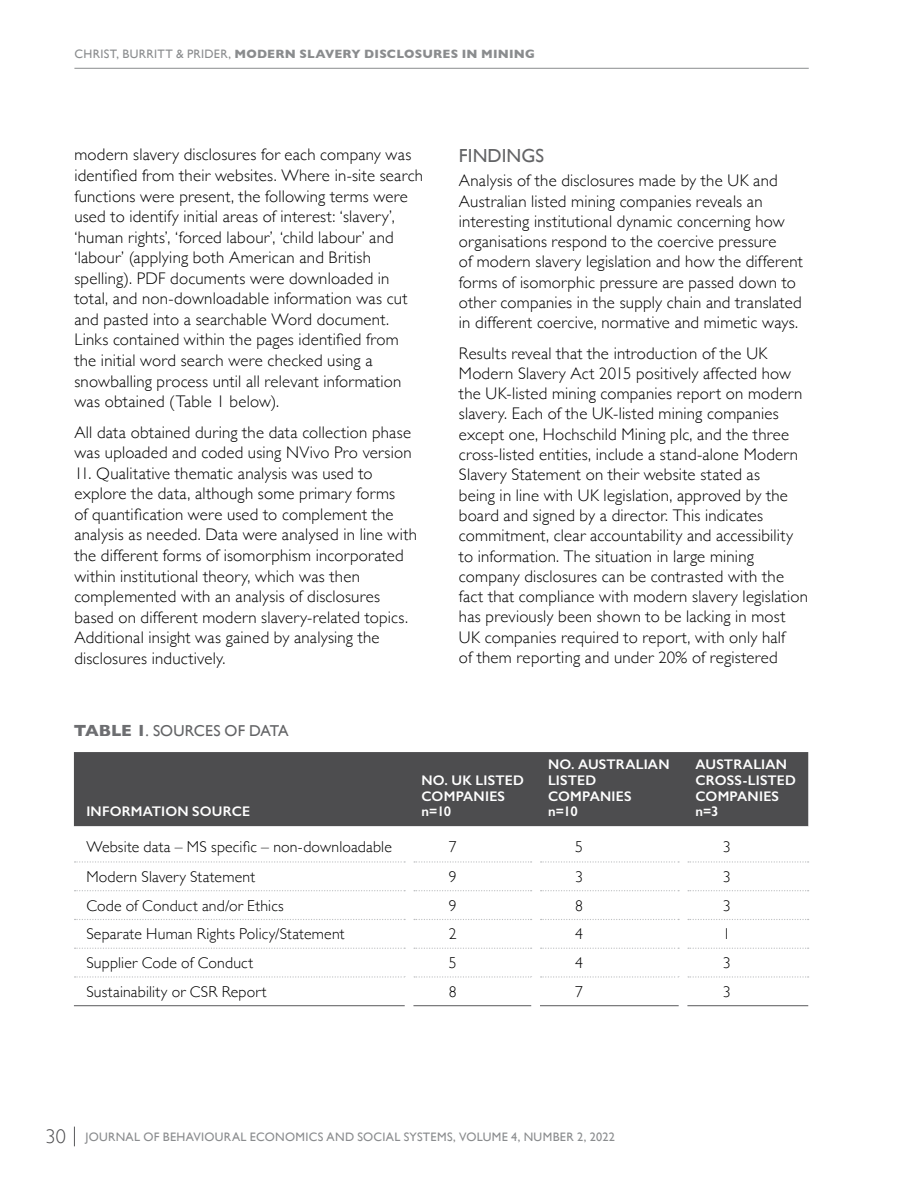
<style>
.page{position:relative;width:908px;height:1191px;background:#fff}
.page>*{position:absolute;margin:0;border:0;box-sizing:border-box;transform-origin:0 0}
.t1{font:18.9px "Gill Sans";letter-spacing:.005em;color:#636466}
.t2{font:300 16.8px/20.5px "Gill Sans";letter-spacing:.015em;color:#000}
.t3{font:300 15.75px "Gill Sans";letter-spacing:.01em;color:#000}
.t4{font:15.75px "Gill Sans";letter-spacing:.005em;color:#636466}
.t5{font:600 14px/15.8px "Gill Sans";letter-spacing:.015em;color:#fff}
.t6{font:12.25px "Gill Sans";letter-spacing:.025em;color:#8a8c8e}
.t7{font:700 12.25px "Gill Sans";letter-spacing:.015em;color:#8a8c8e}
.s1{font-weight:400}
.s2{font-weight:700;font-size:16.45px;color:#6d6e71}
.s3{font-weight:300;font-size:20.12px;color:#4d4d4f}
</style>
<div class="page">
<svg style="left:74px;top:1126px;width:1px;height:20px"></svg>
<hr style="left:74px;top:68px;width:735px;height:1px;background:#8a8c8e">
<div style="left:74px;top:752px;width:734px;height:74px;background:#4d4d4f"></div>
<svg style="left:74px;top:826px;width:734px;height:1px"></svg>
<svg style="left:414px;top:861px;width:118px;height:1px"></svg>
<svg style="left:540px;top:861px;width:139px;height:1px"></svg>
<svg style="left:414px;top:890px;width:118px;height:1px"></svg>
<svg style="left:540px;top:890px;width:139px;height:1px"></svg>
<svg style="left:414px;top:919px;width:118px;height:1px"></svg>
<svg style="left:540px;top:919px;width:139px;height:1px"></svg>
<svg style="left:414px;top:947px;width:118px;height:1px"></svg>
<svg style="left:540px;top:947px;width:139px;height:1px"></svg>
<svg style="left:75px;top:976px;width:330px;height:1px"></svg>
<svg style="left:414px;top:976px;width:118px;height:1px"></svg>
<svg style="left:540px;top:976px;width:139px;height:1px"></svg>
<svg style="left:688px;top:976px;width:120px;height:1px"></svg>
<hr style="left:74px;top:1005px;width:331px;height:1px;background:#58595b">
<hr style="left:413px;top:1005px;width:118px;height:1px;background:#58595b">
<hr style="left:540px;top:1005px;width:139px;height:1px;background:#58595b">
<hr style="left:687px;top:1005px;width:121px;height:1px;background:#58595b">
<svg style="left:688px;top:861px;width:120px;height:1px"></svg>
<svg style="left:688px;top:890px;width:120px;height:1px"></svg>
<svg style="left:688px;top:919px;width:120px;height:1px"></svg>
<svg style="left:688px;top:947px;width:120px;height:1px"></svg>
<svg style="left:75px;top:861px;width:330px;height:1px"></svg>
<svg style="left:75px;top:890px;width:330px;height:1px"></svg>
<svg style="left:75px;top:919px;width:330px;height:1px"></svg>
<svg style="left:75px;top:947px;width:330px;height:1px"></svg>
<p class="t7" style="left:74px;top:44px;width:462px"><span class="s1">CHRIST, BURRITT &amp; PRIDER,</span> MODERN SLAVERY DISCLOSURES IN MINING</p>
<p class="t2" style="left:74px;top:144px;width:350px">modern slavery disclosures for each company was identified from their websites. Where in-site search functions were present, the following terms were used to identify initial areas of interest: ‘slavery’, ‘human rights’, ‘forced labour’, ‘child labour’ and ‘labour’ (applying both American and British spelling). PDF documents were downloaded in total, and non-downloadable information was cut and pasted into a searchable Word document.<br>Links contained within the pages identified from the initial word search were checked using a snowballing process until all relevant information was obtained (Table 1 below).</p>
<p class="t2" style="left:74px;top:421px;width:339px">All data obtained during the data collection phase was uploaded and coded using NVivo Pro version</p>
<p class="t2" style="left:74px;top:462px;width:344px">11. Qualitative thematic analysis was used to explore the data, although some primary forms<br>of quantification were used to complement the analysis as needed. Data were analysed in line with the different forms of isomorphism incorporated within institutional theory, which was then complemented with an analysis of disclosures based on different modern slavery-related topics.<br>Additional insight was gained by analysing the disclosures inductively.</p>
<p class="t4" style="left:74px;top:721px;width:216px"><span class="s2">TABLE 1</span>. SOURCES OF DATA</p>
<p class="t1" style="left:459px;top:144px;width:87px">FINDINGS</p>
<p class="t2" style="left:459px;top:170px;width:345px">Analysis of the disclosures made by the UK and Australian listed mining companies reveals an interesting institutional dynamic concerning how organisations respond to the coercive pressure<br>of modern slavery legislation and how the different forms of isomorphic pressure are passed down to other companies in the supply chain and translated in different coercive, normative and mimetic ways.</p>
<p class="t2" style="left:459px;top:342px;width:351px">Results reveal that the introduction of the UK Modern Slavery Act 2015 positively affected how the UK-listed mining companies report on modern slavery. Each of the UK-listed mining companies except one, Hochschild Mining plc, and the three cross-listed entities, include a stand-alone Modern Slavery Statement on their website stated as<br>being in line with UK legislation, approved by the board and signed by a director. This indicates commitment, clear accountability and accessibility to information. The situation in large mining company disclosures can be contrasted with the fact that compliance with modern slavery legislation has previously been shown to be lacking in most UK companies required to report, with only half<br>of them reporting and under 20% of registered</p>
<p class="t5" style="left:86px;top:803px;width:165px">INFORMATION SOURCE</p>
<p class="t5" style="left:421px;top:772px;width:104px">NO. UK LISTED<br>COMPANIES n=10</p>
<p class="t5" style="left:548px;top:756px;width:123px">NO. AUSTRALIAN<br>LISTED<br>COMPANIES<br>n=10</p>
<p class="t5" style="left:695px;top:756px;width:102px">AUSTRALIAN<br>CROSS-LISTED<br>COMPANIES n=3</p>
<p class="t3" style="left:86px;top:834px;width:307px">Website data – MS specific – non-downloadable</p>
<p class="t3" style="left:449px;top:834px;width:9px">7</p>
<p class="t3" style="left:575px;top:834px;width:9px">5</p>
<p class="t3" style="left:723px;top:834px;width:9px">3</p>
<p class="t3" style="left:86px;top:864px;width:170px">Modern Slavery Statement</p>
<p class="t3" style="left:449px;top:864px;width:9px">9</p>
<p class="t3" style="left:575px;top:864px;width:9px">3</p>
<p class="t3" style="left:723px;top:864px;width:9px">3</p>
<p class="t3" style="left:86px;top:893px;width:199px">Code of Conduct and/or Ethics</p>
<p class="t3" style="left:449px;top:893px;width:9px">9</p>
<p class="t3" style="left:575px;top:893px;width:9px">8</p>
<p class="t3" style="left:723px;top:893px;width:9px">3</p>
<p class="t3" style="left:86px;top:921px;width:260px">Separate Human Rights Policy/Statement</p>
<p class="t3" style="left:449px;top:921px;width:9px">2</p>
<p class="t3" style="left:575px;top:921px;width:9px">4</p>
<p class="t3" style="left:723px;top:921px;width:9px">1</p>
<p class="t3" style="left:86px;top:950px;width:168px">Supplier Code of Conduct</p>
<p class="t3" style="left:449px;top:950px;width:9px">5</p>
<p class="t3" style="left:575px;top:950px;width:9px">4</p>
<p class="t3" style="left:723px;top:950px;width:9px">3</p>
<p class="t3" style="left:86px;top:979px;width:182px">Sustainability or CSR Report</p>
<p class="t3" style="left:449px;top:979px;width:9px">8</p>
<p class="t3" style="left:575px;top:979px;width:9px">7</p>
<p class="t3" style="left:723px;top:979px;width:9px">3</p>
<p class="t6" style="left:45px;top:1130px;width:571px"><span class="s3">30</span> JOURNAL OF BEHAVIOURAL ECONOMICS AND SOCIAL SYSTEMS, VOLUME 4, NUMBER 2, 2022</p>
</div>
